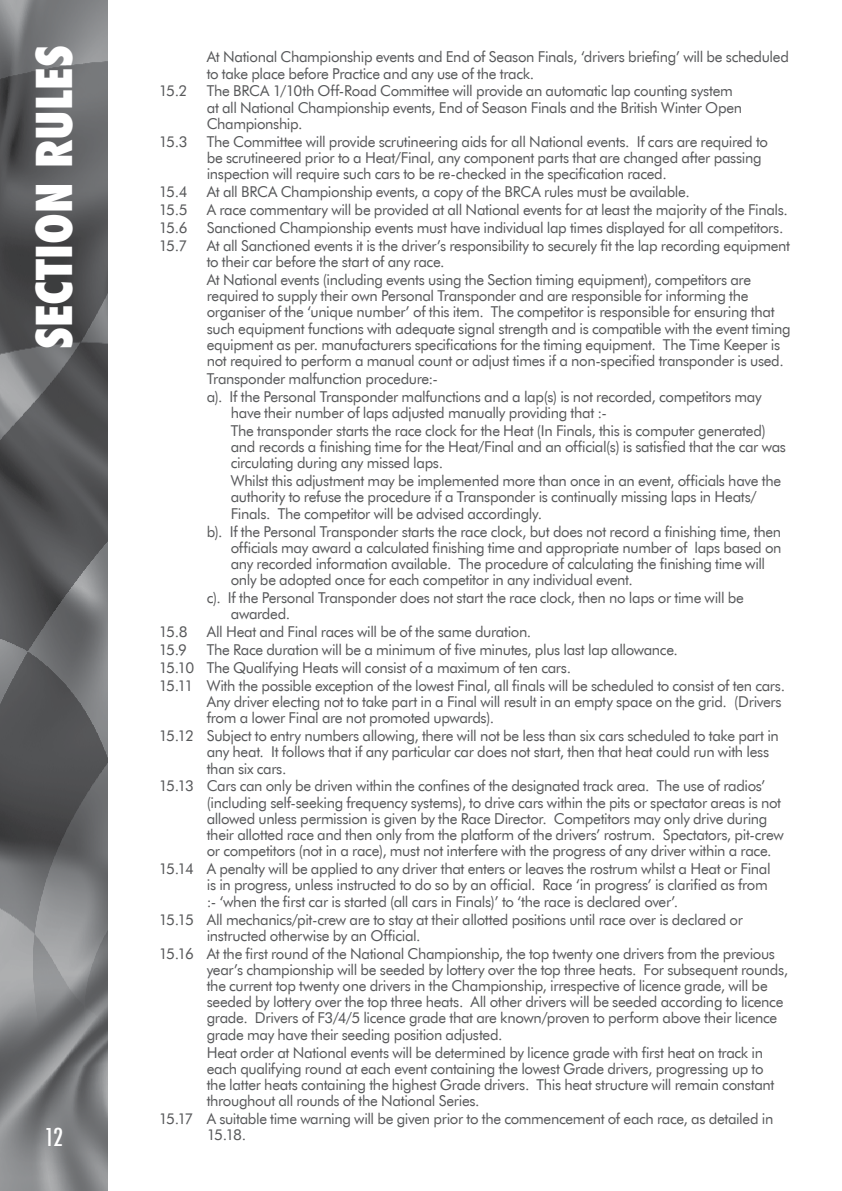
<style>
.page{position:relative;width:842px;height:1191px;background:#fff}
.page>*{position:absolute;margin:0;border:0;box-sizing:border-box;transform-origin:0 0}
.t1{font:800 condensed 48px "Futura";color:#fff}
.t2{font:500 condensed 24px "Futura";color:#fff}
.t3{font:15px/16.2px "Futura BT";letter-spacing:-.025em;color:#58595b}
</style>
<div class="page">
<svg style="left:0;top:0;width:108px;height:1191px;background:#67686a"></svg>
<h1 class="t1" style="left:22px;top:349px;width:305px;rotate:-90deg">SECTION RULES</h1>
<h2 class="t2" style="left:45px;top:1121px;width:20px">12</h2>
<p class="t3" style="left:207px;top:49px;width:584px">At National Championship events and End of Season Finals, ‘drivers briefing’ will be scheduled to take place before Practice and any use of the track.</p>
<p class="t3" style="left:159px;top:83px;width:30px">15.2</p>
<p class="t3" style="left:207px;top:83px;width:537px">The BRCA 1/10th Off-Road Committee will provide an automatic lap counting system at all National Championship events, End of Season Finals and the British Winter Open<br>Championship.</p>
<p class="t3" style="left:159px;top:133px;width:30px">15.3</p>
<p class="t3" style="left:207px;top:133px;width:563px">The Committee will provide scrutineering aids for all National events. If cars are required to be scrutineered prior to a Heat/Final, any component parts that are changed after passing inspection will require such cars to be re-checked in the specification raced.</p>
<p class="t3" style="left:159px;top:183px;width:30px">15.4</p>
<p class="t3" style="left:207px;top:183px;width:485px">At all BRCA Championship events, a copy of the BRCA rules must be available.</p>
<p class="t3" style="left:159px;top:201px;width:31px">15.5</p>
<p class="t3" style="left:207px;top:201px;width:583px">A race commentary will be provided at all National events for at least the majority of the Finals.</p>
<p class="t3" style="left:159px;top:219px;width:30px">15.6</p>
<p class="t3" style="left:207px;top:219px;width:578px">Sanctioned Championship events must have individual lap times displayed for all competitors.</p>
<p class="t3" style="left:159px;top:237px;width:30px">15.7</p>
<p class="t3" style="left:207px;top:237px;width:585px">At all Sanctioned events it is the driver’s responsibility to securely fit the lap recording equipment to their car before the start of any race.</p>
<p class="t3" style="left:207px;top:271px;width:585px">At National events (including events using the Section timing equipment), competitors are required to supply their own Personal Transponder and are responsible for informing the organiser of the ‘unique number’ of this item. The competitor is responsible for ensuring that such equipment functions with adequate signal strength and is compatible with the event timing equipment as per. manufacturers specifications for the timing equipment. The Time Keeper is not required to perform a manual count or adjust times if a non-specified transponder is used.</p>
<p class="t3" style="left:207px;top:369px;width:556px;line-height:17.8px">Transponder malfunction procedure:-<br>a). If the Personal Transponder malfunctions and a lap(s) is not recorded, competitors may</p>
<p class="t3" style="left:231px;top:403px;width:536px;line-height:17.8px">have their number of laps adjusted manually providing that :-<br>The transponder starts the race clock for the Heat (In Finals, this is computer generated)</p>
<p class="t3" style="left:231px;top:438px;width:557px">and records a finishing time for the Heat/Final and an official(s) is satisfied that the car was circulating during any missed laps.</p>
<p class="t3" style="left:231px;top:472px;width:552px">Whilst this adjustment may be implemented more than once in an event, officials have the authority to refuse the procedure if a Transponder is continually missing laps in Heats/<br>Finals. The competitor will be advised accordingly.</p>
<p class="t3" style="left:231px;top:523px;width:552px;text-indent:-24px">b). If the Personal Transponder starts the race clock, but does not record a finishing time, then officials may award a calculated finishing time and appropriate number of laps based on any recorded information available. The procedure of calculating the finishing time will only be adopted once for each competitor in any individual event.</p>
<p class="t3" style="left:231px;top:589px;width:515px;text-indent:-24px">c). If the Personal Transponder does not start the race clock, then no laps or time will be awarded.</p>
<p class="t3" style="left:159px;top:623px;width:30px">15.8</p>
<p class="t3" style="left:207px;top:623px;width:326px">All Heat and Final races will be of the same duration.</p>
<p class="t3" style="left:159px;top:641px;width:30px">15.9</p>
<p class="t3" style="left:159px;top:640px;width:628px;line-height:17.8px;text-indent:48px">The Race duration will be a minimum of five minutes, plus last lap allowance.<br>15.10 The Qualifying Heats will consist of a maximum of ten cars.<br>15.11 With the possible exception of the lowest Final, all finals will be scheduled to consist of ten cars.</p>
<p class="t3" style="left:207px;top:693px;width:576px">Any driver electing not to take part in a Final will result in an empty space on the grid. (Drivers from a lower Final are not promoted upwards).</p>
<p class="t3" style="left:207px;top:727px;width:574px;text-indent:-48px">15.12 Subject to entry numbers allowing, there will not be less than six cars scheduled to take part in any heat. It follows that if any particular car does not start, then that heat could run with less than six cars.</p>
<p class="t3" style="left:207px;top:778px;width:578px;text-indent:-48px">15.13 Cars can only be driven within the confines of the designated track area. The use of radios’ (including self-seeking frequency systems), to drive cars within the pits or spectator areas is not allowed unless permission is given by the Race Director. Competitors may only drive during their allotted race and then only from the platform of the drivers’ rostrum. Spectators, pit-crew or competitors (not in a race), must not interfere with the progress of any driver within a race.</p>
<p class="t3" style="left:207px;top:860px;width:565px;text-indent:-48px">15.14 A penalty will be applied to any driver that enters or leaves the rostrum whilst a Heat or Final is in progress, unless instructed to do so by an official. Race ‘in progress’ is clarified as from :- ‘when the first car is started (all cars in Finals)’ to ‘the race is declared over’.</p>
<p class="t3" style="left:207px;top:911px;width:538px;text-indent:-48px">15.15 All mechanics/pit-crew are to stay at their allotted positions until race over is declared or instructed otherwise by an Official.</p>
<p class="t3" style="left:207px;top:945px;width:583px;text-indent:-48px">15.16 At the first round of the National Championship, the top twenty one drivers from the previous year’s championship will be seeded by lottery over the top three heats. For subsequent rounds, the current top twenty one drivers in the Championship, irrespective of licence grade, will be seeded by lottery over the top three heats. All other drivers will be seeded according to licence grade. Drivers of F3/4/5 licence grade that are known/proven to perform above their licence grade may have their seeding position adjusted.</p>
<p class="t3" style="left:207px;top:1044px;width:569px">Heat order at National events will be determined by licence grade with first heat on track in each qualifying round at each event containing the lowest Grade drivers, progressing up to the latter heats containing the highest Grade drivers. This heat structure will remain constant throughout all rounds of the National Series.</p>
<p class="t3" style="left:207px;top:1110px;width:568px;text-indent:-48px">15.17 A suitable time warning will be given prior to the commencement of each race, as detailed in<br>15.18.</p>
</div>
